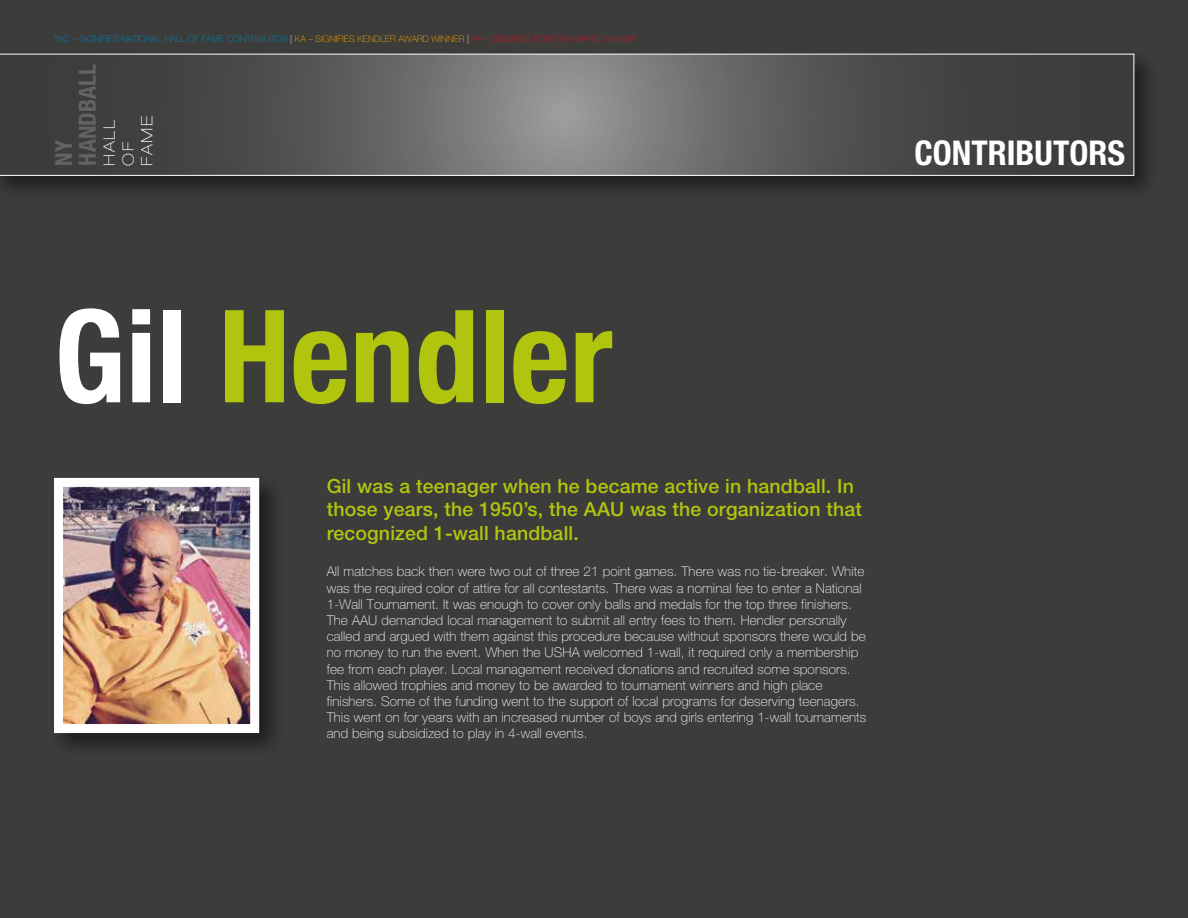
<style>
.page{position:relative;width:1188px;height:918px;background:#3c3c3b}
.page>*{position:absolute;margin:0;border:0;box-sizing:border-box;transform-origin:0 0}
.t1{font:700 condensed 129px "Helvetica Neue LT";color:#b1c50e}
.t2{font:700 condensed 34.2px "Helvetica Neue LT";color:#fff}
.t3{font:700 condensed 23.55px/23.7px "Helvetica Neue LT";color:#646363}
.t4{font:500 19.5px/23.4px "Helvetica Neue LT";letter-spacing:.01em;color:#b1c50e}
.t5{font:100 expanded 15.75px/18.9px "Helvetica Neue LT";letter-spacing:.1em;color:#fff}
.t6{font:100 13.5px/16.2px "Helvetica Neue LT";letter-spacing:.01em;color:#fff}
.t7{font:100 9px "Helvetica Neue LT";letter-spacing:.01em;color:#0086ba}
.s1{color:#fff}
.s2{color:#f8aa00}
.s3{color:#d51224}
</style>
<div class="page">
<svg style="left:0;top:53px;width:1148px;height:136px;fill:#272726"></svg>
<svg style="left:0;top:54px;width:1134px;height:121px"></svg>
<svg style="left:54px;top:477px;width:220px;height:270px;fill:#292927"></svg>
<img style="left:64px;top:488px;width:185px;height:235px">
<div style="left:54px;top:478px;width:205px;height:255px;border:9px solid #fff"></div>
<p class="t7" style="left:54px;top:33px;width:583px">*NC – SIGNIFIES NATIONAL HALL OF FAME CONTRIBUTOR <span class="s1">|</span> <span class="s2">KA – SIGNIFIES KENDLER AWARD WINNER</span> <span class="s1">|</span> <span class="s3">PA – SIGNIFIES PORTER AWARD WINNER</span></p>
<h3 class="t3" style="left:52px;top:166px;width:103px;rotate:-90deg">NY<br>HANDBALL</h3>
<p class="t5" style="left:100px;top:166px;width:51px;rotate:-90deg">HALL<br>OF<br>FAME</p>
<h2 class="t2" style="left:915px;top:132px;width:212px">CONTRIBUTORS</h2>
<h1 class="t1" style="left:54px;top:278px;width:560px"><span class="s1">Gil</span> Hendler</h1>
<h3 class="t4" style="left:327px;top:474px;width:537px">Gil was a teenager when he became active in handball. In those years, the 1950’s, the AAU was the organization that recognized 1-wall handball.</h3>
<p class="t6" style="left:327px;top:563px;width:541px">All matches back then were two out of three 21 point games. There was no tie-breaker. White was the required color of attire for all contestants. There was a nominal fee to enter a National 1-Wall Tournament. It was enough to cover only balls and medals for the top three finishers.<br>The AAU demanded local management to submit all entry fees to them. Hendler personally called and argued with them against this procedure because without sponsors there would be no money to run the event. When the USHA welcomed 1-wall, it required only a membership fee from each player. Local management received donations and recruited some sponsors.<br>This allowed trophies and money to be awarded to tournament winners and high place finishers. Some of the funding went to the support of local programs for deserving teenagers.<br>This went on for years with an increased number of boys and girls entering 1-wall tournaments and being subsidized to play in 4-wall events.</p>
</div>
